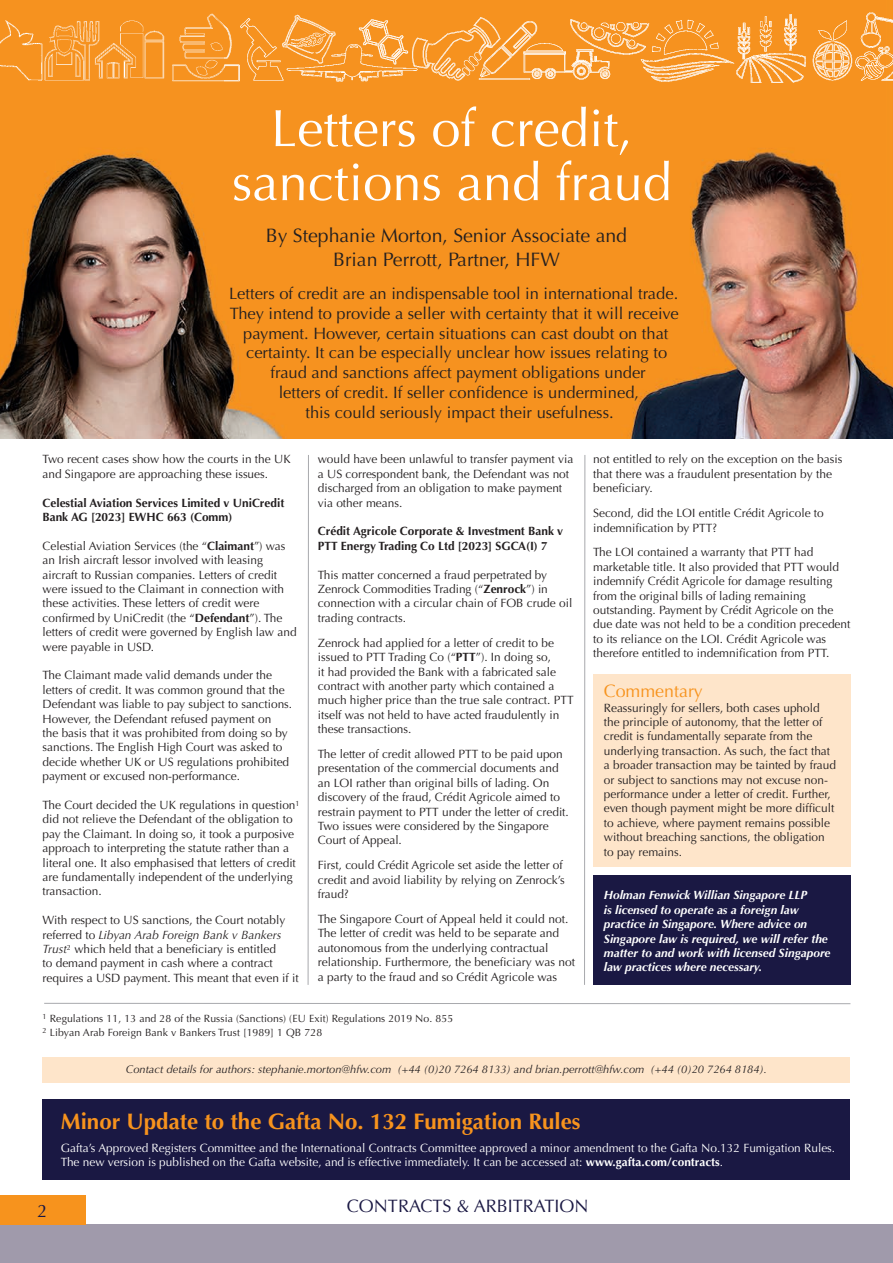
<style>
.page{position:relative;width:893px;height:1263px;background:#fff}
.page>*{position:absolute;margin:0;border:0;box-sizing:border-box;transform-origin:0 0}
.t1{font:52.5px "Optima";color:#fff}
.t2{font:700 22.5px "Optima";color:#f7931d}
.t3{font:19.5px/23.4px "Optima";color:#231f20;text-align:center}
.t4{font:18px "Optima";color:#1a1843}
.t5{font:18px "Optima";color:#f7931d}
.t6{font:16.5px/19.8px "Optima";color:#231f20;text-align:center}
.t7{font:12px/14.4px "Optima";color:#231f20}
.t8{font:12px/14.4px "Optima";color:#fff}
.t9{font:italic 700 12px/14.4px "Optima";color:#fff}
.t10{font:700 12px/14.4px "Optima";color:#231f20}
.t11{font:italic 11.1px "Optima";color:#231f20}
.t12{font:10.5px "Optima";letter-spacing:.01em;color:#231f20}
.s1{font-weight:700}
.s2{font-style:italic}
</style>
<div class="page">
<img style="left:0;top:0;width:893px;height:438px">
<div style="left:0;top:1225px;width:893px;height:38px;background:#a09aab"></div>
<div style="left:0;top:1195px;width:85px;height:30px;background:#f7931d"></div>
<div style="left:43px;top:1057px;width:807px;height:25px;background:#fee5ca"></div>
<div style="left:43px;top:1099px;width:807px;height:81px;background:#1a1843"></div>
<div style="left:593px;top:875px;width:257px;height:110px;background:#1a1843"></div>
<div style="left:593px;top:674px;width:257px;height:192px;background:#fee5ca"></div>
<hr style="left:308px;top:455px;width:1px;height:530px;background:#a8a9ad">
<hr style="left:44px;top:1003px;width:806px;height:1px;background:#a8a9ad">
<hr style="left:584px;top:455px;width:1px;height:530px;background:#a8a9ad">
<hr style="left:892px;top:1225px;width:1px;height:38px;background:#fedab3">
<img style="left:0;top:8px;width:893px;height:75px">
<p class="t1" style="left:271px;top:98px;width:363px">Letters of credit,</p>
<p class="t1" style="left:232px;top:152px;width:442px">sanctions and fraud</p>
<p class="t3" style="left:266px;top:224px;width:363px">By Stephanie Morton, Senior Associate and<br>Brian Perrott, Partner, HFW</p>
<p class="t6" style="left:229px;top:284px;width:451px">Letters of credit are an indispensable tool in international trade.<br>They intend to provide a seller with certainty that it will receive payment. However, certain situations can cast doubt on that certainty. It can be especially unclear how issues relating to fraud and sanctions affect payment obligations under</p>
<p class="t6" style="left:279px;top:383px;width:362px">letters of credit. If seller confidence is undermined,</p>
<p class="t6" style="left:306px;top:403px;width:310px">this could seriously impact their usefulness.</p>
<p class="t7" style="left:43px;top:452px;width:250px">Two recent cases show how the courts in the UK and Singapore are approaching these issues.</p>
<p class="t10" style="left:43px;top:495px;width:243px">Celestial Aviation Services Limited v UniCredit<br>Bank AG [2023] EWHC 663 (Comm)</p>
<p class="t7" style="left:43px;top:539px;width:256px">Celestial Aviation Services (the “<span class="s1">Claimant</span>”) was an Irish aircraft lessor involved with leasing aircraft to Russian companies. Letters of credit were issued to the Claimant in connection with these activities. These letters of credit were confirmed by UniCredit (the “<span class="s1">Defendant</span>”). The letters of credit were governed by English law and were payable in USD.</p>
<p class="t7" style="left:43px;top:668px;width:251px">The Claimant made valid demands under the letters of credit. It was common ground that the Defendant was liable to pay subject to sanctions.<br>However, the Defendant refused payment on<br>the basis that it was prohibited from doing so by sanctions. The English High Court was asked to decide whether UK or US regulations prohibited payment or excused non-performance.</p>
<p class="t7" style="left:43px;top:798px;width:259px">The Court decided the UK regulations in question<sup>1 </sup>did not relieve the Defendant of the obligation to pay the Claimant. In doing so, it took a purposive approach to interpreting the statute rather than a literal one. It also emphasised that letters of credit are fundamentally independent of the underlying transaction.</p>
<p class="t7" style="left:43px;top:913px;width:258px">With respect to US sanctions, the Court notably referred to <span class="s2">Libyan Arab Foreign Bank v Bankers Trust</span><sup>2</sup> which held that a beneficiary is entitled<br>to demand payment in cash where a contract requires a USD payment. This meant that even if it</p>
<p class="t7" style="left:318px;top:452px;width:257px">would have been unlawful to transfer payment via a US correspondent bank, the Defendant was not discharged from an obligation to make payment via other means.</p>
<p class="t10" style="left:318px;top:524px;width:247px">Crédit Agricole Corporate &amp; Investment Bank v<br>PTT Energy Trading Co Ltd [2023] SGCA(I) 7</p>
<p class="t7" style="left:318px;top:567px;width:256px">This matter concerned a fraud perpetrated by Zenrock Commodities Trading (“<span class="s1">Zenrock</span>”) in connection with a circular chain of FOB crude oil trading contracts.</p>
<p class="t7" style="left:318px;top:636px;width:257px">Zenrock had applied for a letter of credit to be issued to PTT Trading Co (“<span class="s1">PTT</span>”). In doing so,<br>it had provided the Bank with a fabricated sale contract with another party which contained a much higher price than the true sale contract. PTT itself was not held to have acted fraudulently in these transactions.</p>
<p class="t7" style="left:318px;top:747px;width:253px">The letter of credit allowed PTT to be paid upon presentation of the commercial documents and an LOI rather than original bills of lading. On discovery of the fraud, Crédit Agricole aimed to restrain payment to PTT under the letter of credit.</p>
<p class="t7" style="left:318px;top:819px;width:232px">Two issues were considered by the Singapore<br>Court of Appeal.</p>
<p class="t7" style="left:318px;top:858px;width:248px">First, could Crédit Agricole set aside the letter of credit and avoid liability by relying on Zenrock’s fraud?</p>
<p class="t7" style="left:318px;top:912px;width:259px">The Singapore Court of Appeal held it could not.<br>The letter of credit was held to be separate and autonomous from the underlying contractual relationship. Furthermore, the beneficiary was not a party to the fraud and so Crédit Agricole was</p>
<p class="t12" style="left:43px;top:1012px;width:412px"><sup>1</sup> Regulations 11, 13 and 28 of the Russia (Sanctions) (EU Exit) Regulations 2019 No. 855</p>
<p class="t12" style="left:43px;top:1026px;width:281px"><sup>2</sup> Libyan Arab Foreign Bank v Bankers Trust [1989] 1 QB 728</p>
<p class="t7" style="left:593px;top:452px;width:251px">not entitled to rely on the exception on the basis that there was a fraudulent presentation by the beneficiary.</p>
<p class="t7" style="left:593px;top:506px;width:232px">Second, did the LOI entitle Crédit Agricole to indemnification by PTT?</p>
<p class="t7" style="left:593px;top:545px;width:259px">The LOI contained a warranty that PTT had marketable title. It also provided that PTT would indemnify Crédit Agricole for damage resulting from the original bills of lading remaining outstanding. Payment by Crédit Agricole on the due date was not held to be a condition precedent to its reliance on the LOI. Crédit Agricole was therefore entitled to indemnification from PTT.</p>
<p class="t5" style="left:604px;top:681px;width:101px">Commentary</p>
<p class="t7" style="left:604px;top:700px;width:234px">Reassuringly for sellers, both cases uphold the principle of autonomy, that the letter of credit is fundamentally separate from the underlying transaction. As such, the fact that a broader transaction may be tainted by fraud or subject to sanctions may not excuse non&shy;performance under a letter of credit. Further, even though payment might be more difficult to achieve, where payment remains possible without breaching sanctions, the obligation to pay remains.</p>
<p class="t9" style="left:604px;top:888px;width:228px">Holman Fenwick Willian Singapore LLP<br>is licensed to operate as a foreign law practice in Singapore. Where advice on Singapore law is required, we will refer the matter to and work with licensed Singapore law practices where necessary.</p>
<p class="t11" style="left:126px;top:1062px;width:643px">Contact details for authors: stephanie.morton@hfw.com (+44 (0)20 7264 8133) and brian.perrott@hfw.com (+44 (0)20 7264 8184).</p>
<p class="t2" style="left:61px;top:1108px;width:521px">Minor Update to the Gafta No. 132 Fumigation Rules</p>
<p class="t8" style="left:61px;top:1141px;width:776px">Gafta’s Approved Registers Committee and the International Contracts Committee approved a minor amendment to the Gafta No.132 Fumigation Rules.<br>The new version is published on the Gafta website, and is effective immediately. It can be accessed at: <span class="s1">www.gafta.com/contracts</span>.</p>
<p class="t4" style="left:38px;top:1200px;width:12px">2</p>
<p class="t4" style="left:347px;top:1195px;width:243px">CONTRACTS &amp; ARBITRATION</p>
</div>
